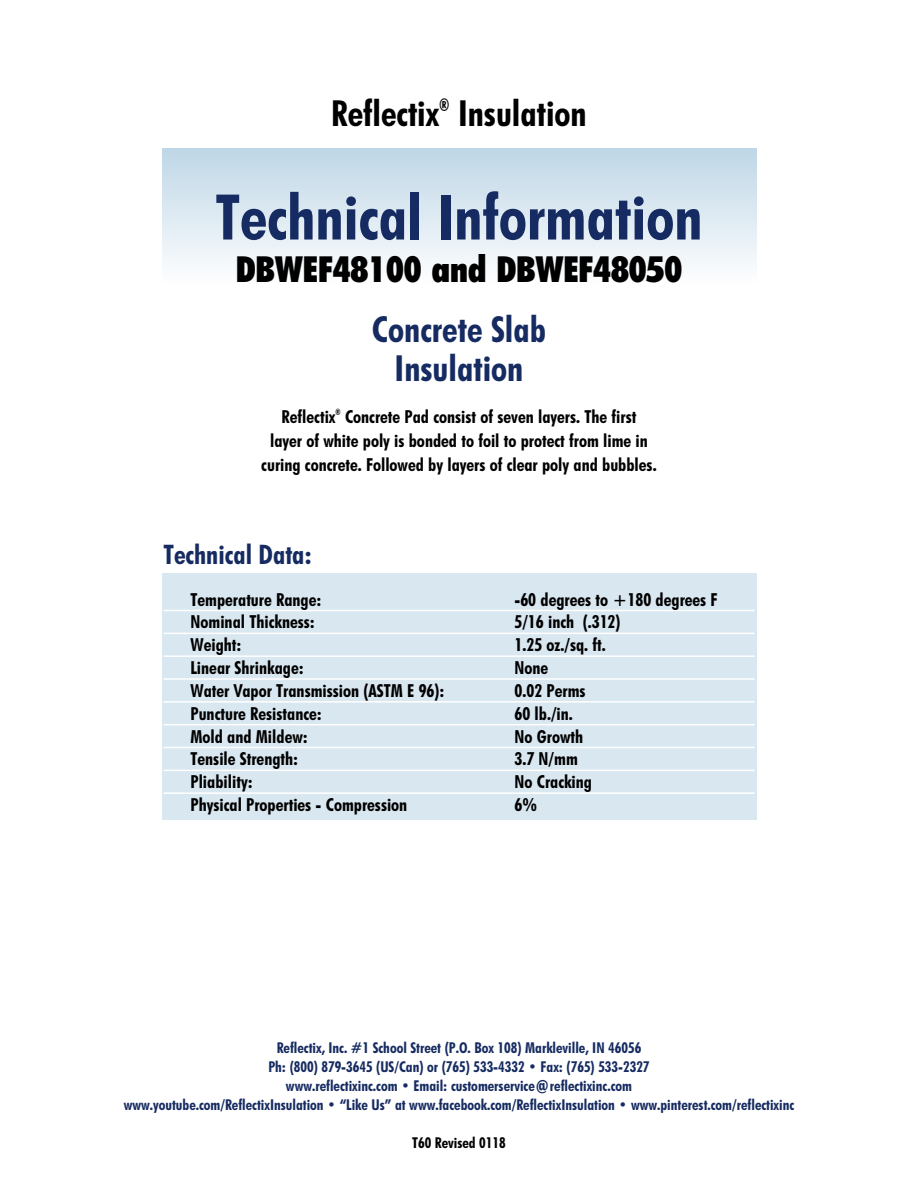
<style>
.page{position:relative;width:918px;height:1188px;background:#fff}
.page>*{position:absolute;margin:0;border:0;box-sizing:border-box;transform-origin:0 0}
.t1{font:700 63px "Futuri Condensed SW";color:#162b61}
.t2{font:36px "Futuri Condensed Extra Bold SWFTE";color:#000}
.t3{font:700 36px/39px "Futuri Condensed SW";color:#162b61;text-align:center}
.t4{font:700 36px "Futuri Condensed SW";color:#000}
.t5{font:700 27px "Futuri Condensed SW";color:#162b61}
.t6{font:700 18px/24px "Futuri Condensed SW";color:#000;text-align:center}
.t7{font:700 15px/19px "Futuri Condensed SW";color:#162b61;text-align:center}
.t8{font:700 15px "Futuri Condensed SW";color:#000}
</style>
<div class="page">
<div style="left:162px;top:148px;width:594px;height:136px;background:linear-gradient(to bottom,#bed6e6,#fdfefe)"></div>
<div style="left:162px;top:573px;width:594px;height:246px;background:#d9e7f0"></div>
<hr style="left:164px;top:610px;width:590px;height:1px;background:#fff">
<hr style="left:164px;top:633px;width:590px;height:1px;background:#fff">
<hr style="left:164px;top:655px;width:590px;height:2px;background:#fff">
<hr style="left:164px;top:678px;width:590px;height:2px;background:#fff">
<hr style="left:164px;top:701px;width:590px;height:2px;background:#fff">
<hr style="left:164px;top:724px;width:590px;height:1px;background:#fff">
<hr style="left:164px;top:747px;width:590px;height:1px;background:#fff">
<hr style="left:164px;top:770px;width:590px;height:1px;background:#fff">
<hr style="left:164px;top:792px;width:590px;height:2px;background:#fff">
<h2 class="t4" style="left:331px;top:92px;width:257px">Reflectix<sup>®</sup> Insulation</h2>
<h1 class="t1" style="left:215px;top:181px;width:489px">Technical Information</h1>
<h2 class="t2" style="left:236px;top:244px;width:448px">DBWEF48100 and DBWEF48050</h2>
<h2 class="t3" style="left:372px;top:310px;width:176px">Concrete Slab<br>Insulation</h2>
<p class="t6" style="left:261px;top:404px;width:397px">Reflectix<sup>®</sup> Concrete Pad consist of seven layers. The first<br>layer of white poly is bonded to foil to protect from lime in curing concrete. Followed by layers of clear poly and bubbles.</p>
<h3 class="t5" style="left:164px;top:539px;width:150px">Technical Data:</h3>
<p class="t6" style="left:190px;top:587px;width:132px">Temperature Range:</p>
<p class="t6" style="left:515px;top:587px;width:205px">-60 degrees to +180 degrees F</p>
<p class="t6" style="left:190px;top:610px;width:126px">Nominal Thickness:</p>
<p class="t6" style="left:514px;top:610px;width:108px">5/16 inch (.312)</p>
<p class="t6" style="left:190px;top:633px;width:53px">Weight:</p>
<p class="t6" style="left:515px;top:633px;width:93px">1.25 oz./sq. ft.</p>
<p class="t6" style="left:190px;top:656px;width:115px">Linear Shrinkage:</p>
<p class="t6" style="left:514px;top:656px;width:35px">None</p>
<p class="t6" style="left:190px;top:679px;width:256px">Water Vapor Transmission (ASTM E 96):</p>
<p class="t6" style="left:515px;top:679px;width:73px">0.02 Perms</p>
<p class="t6" style="left:190px;top:701px;width:133px">Puncture Resistance:</p>
<p class="t6" style="left:515px;top:701px;width:60px">60 lb./in.</p>
<p class="t6" style="left:190px;top:724px;width:119px">Mold and Mildew:</p>
<p class="t6" style="left:515px;top:724px;width:70px">No Growth</p>
<p class="t6" style="left:190px;top:747px;width:109px">Tensile Strength:</p>
<p class="t6" style="left:514px;top:747px;width:65px">3.7 N/mm</p>
<p class="t6" style="left:190px;top:770px;width:64px">Pliability:</p>
<p class="t6" style="left:515px;top:770px;width:79px">No Cracking</p>
<p class="t6" style="left:191px;top:793px;width:218px">Physical Properties - Compression</p>
<p class="t6" style="left:515px;top:793px;width:24px">6%</p>
<p class="t7" style="left:124px;top:1039px;width:672px">Reflectix, Inc. #1 School Street (P.O. Box 108) Markleville, IN 46056<br>Ph: (800) 879-3645 (US/Can) or (765) 533-4332 • Fax: (765) 533-2327<br>www.reflectixinc.com • Email: customerservice@reflectixinc.com<br>www.youtube.com/ReflectixInsulation • “Like Us” at www.facebook.com/ReflectixInsulation • www.pinterest.com/reflectixinc</p>
<p class="t8" style="left:412px;top:1134px;width:95px">T60 Revised 0118</p>
</div>
